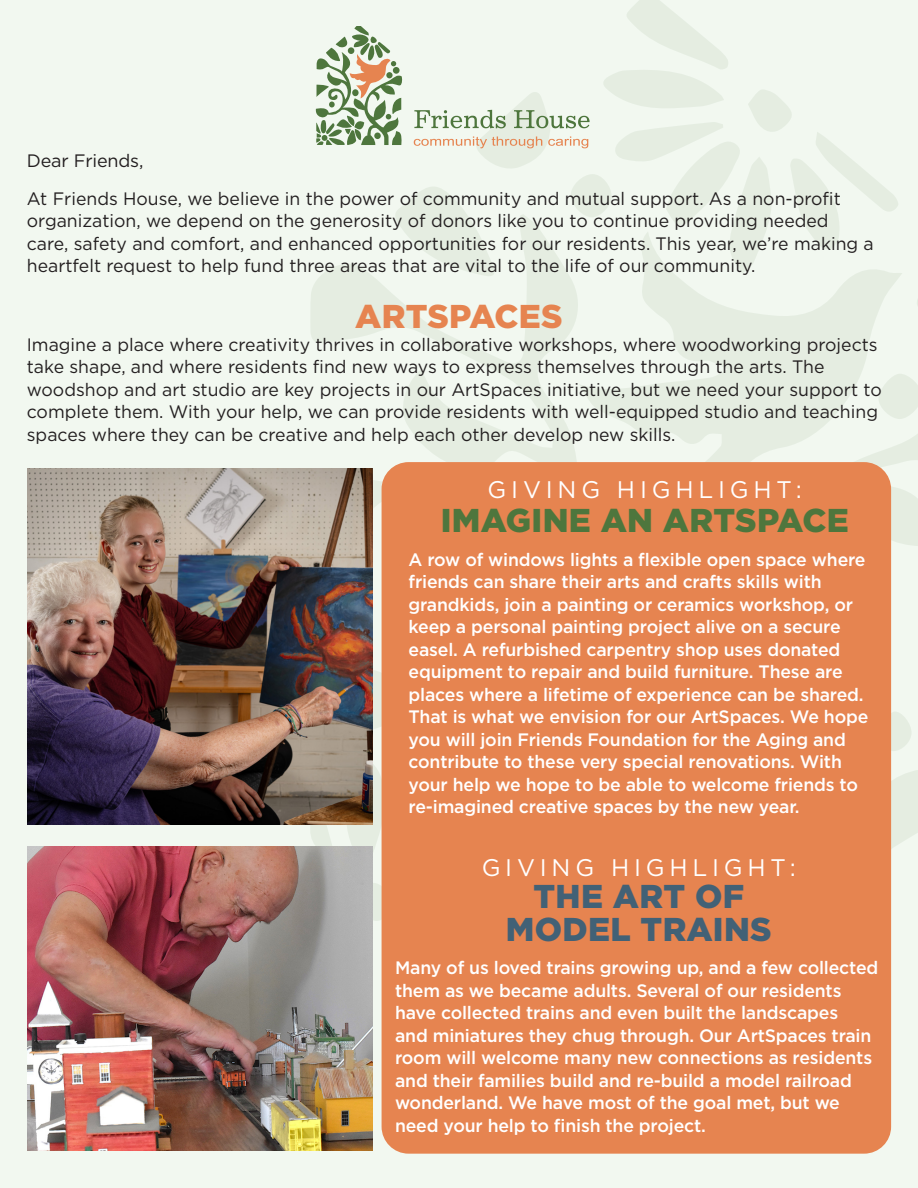
<style>
.page{position:relative;width:918px;height:1188px;background:#f2f8f0}
.page>*{position:absolute;margin:0;border:0;box-sizing:border-box;transform-origin:0 0}
.t1{font:900 33px/33px "Gotham";letter-spacing:.01em;color:#426176;text-align:center}
.t2{font:900 33px "Gotham";letter-spacing:.01em;color:#4e763d}
.t3{font:900 33px "Gotham";letter-spacing:.01em;color:#e68450}
.t4{font:24px "Gotham";letter-spacing:.2em;color:#fff}
.t5{font:500 18px/22.5px "Gotham";letter-spacing:-.01em;color:#fff}
.t6{font:18px/22.5px "Gotham";color:#231f20}
</style>
<div class="page">
<svg style="left:891px;top:434px;width:27px;height:525px"></svg>
<svg style="left:311px;top:215px;width:267px;height:516px"></svg>
<svg style="left:580px;top:273px;width:323px;height:307px;fill:#e5ede1"></svg>
<svg style="left:394px;top:187px;width:102px;height:90px"></svg>
<svg style="left:373px;top:472px;width:15px;height:97px"></svg>
<svg style="left:878px;top:373px;width:40px;height:46px"></svg>
<div style="left:571px;top:174px;width:41px;height:43px;background:#e5ede1;border-radius:20px"></div>
<svg style="left:601px;top:0;width:298px;height:274px"></svg>
<svg style="left:891px;top:711px;width:21px;height:40px"></svg>
<svg style="left:310px;top:731px;width:72px;height:228px"></svg>
<div style="left:382px;top:462px;width:509px;height:692px;background:#e68450;border-radius:27px"></div>
<img style="left:27px;top:846px;width:346px;height:305px">
<img style="left:27px;top:468px;width:346px;height:357px">
<svg style="left:316px;top:26px;width:86px;height:119px"></svg>
<div style="left:348px;top:47px;width:6px;height:7px;background:#4e763d;border-radius:50%"></div>
<svg style="left:414px;top:92px;width:176px;height:76px"></svg>
<p class="t6" style="left:27px;top:149px;width:118px">Dear Friends,</p>
<p class="t6" style="left:27px;top:187px;width:848px">At Friends House, we believe in the power of community and mutual support. As a non-profit organization, we depend on the generosity of donors like you to continue providing needed care, safety and comfort, and enhanced opportunities for our residents. This year, we’re making a heartfelt request to help fund three areas that are vital to the life of our community.</p>
<p class="t3" style="left:355px;top:294px;width:209px">ARTSPACES</p>
<p class="t6" style="left:27px;top:333px;width:856px">Imagine a place where creativity thrives in collaborative workshops, where woodworking projects take shape, and where residents find new ways to express themselves through the arts. The woodshop and art studio are key projects in our ArtSpaces initiative, but we need your support to complete them. With your help, we can provide residents with well-equipped studio and teaching spaces where they can be creative and help each other develop new skills.</p>
<p class="t4" style="left:488px;top:474px;width:316px">GIVING HIGHLIGHT:</p>
<p class="t2" style="left:441px;top:498px;width:410px">IMAGINE AN ARTSPACE</p>
<p class="t5" style="left:409px;top:548px;width:461px">A row of windows lights a flexible open space where friends can share their arts and crafts skills with grandkids, join a painting or ceramics workshop, or keep a personal painting project alive on a secure easel. A refurbished carpentry shop uses donated equipment to repair and build furniture. These are places where a lifetime of experience can be shared.<br>That is what we envision for our ArtSpaces. We hope you will join Friends Foundation for the Aging and contribute to these very special renovations. With your help we hope to be able to welcome friends to re-imagined creative spaces by the new year.</p>
<p class="t4" style="left:482px;top:852px;width:316px">GIVING HIGHLIGHT:</p>
<p class="t1" style="left:506px;top:879px;width:267px">THE ART OF<br>MODEL TRAINS</p>
<p class="t5" style="left:395px;top:957px;width:485px">Many of us loved trains growing up, and a few collected them as we became adults. Several of our residents have collected trains and even built the landscapes<br>and miniatures they chug through. Our ArtSpaces train room will welcome many new connections as residents and their families build and re-build a model railroad wonderland. We have most of the goal met, but we need your help to finish the project.</p>
</div>
